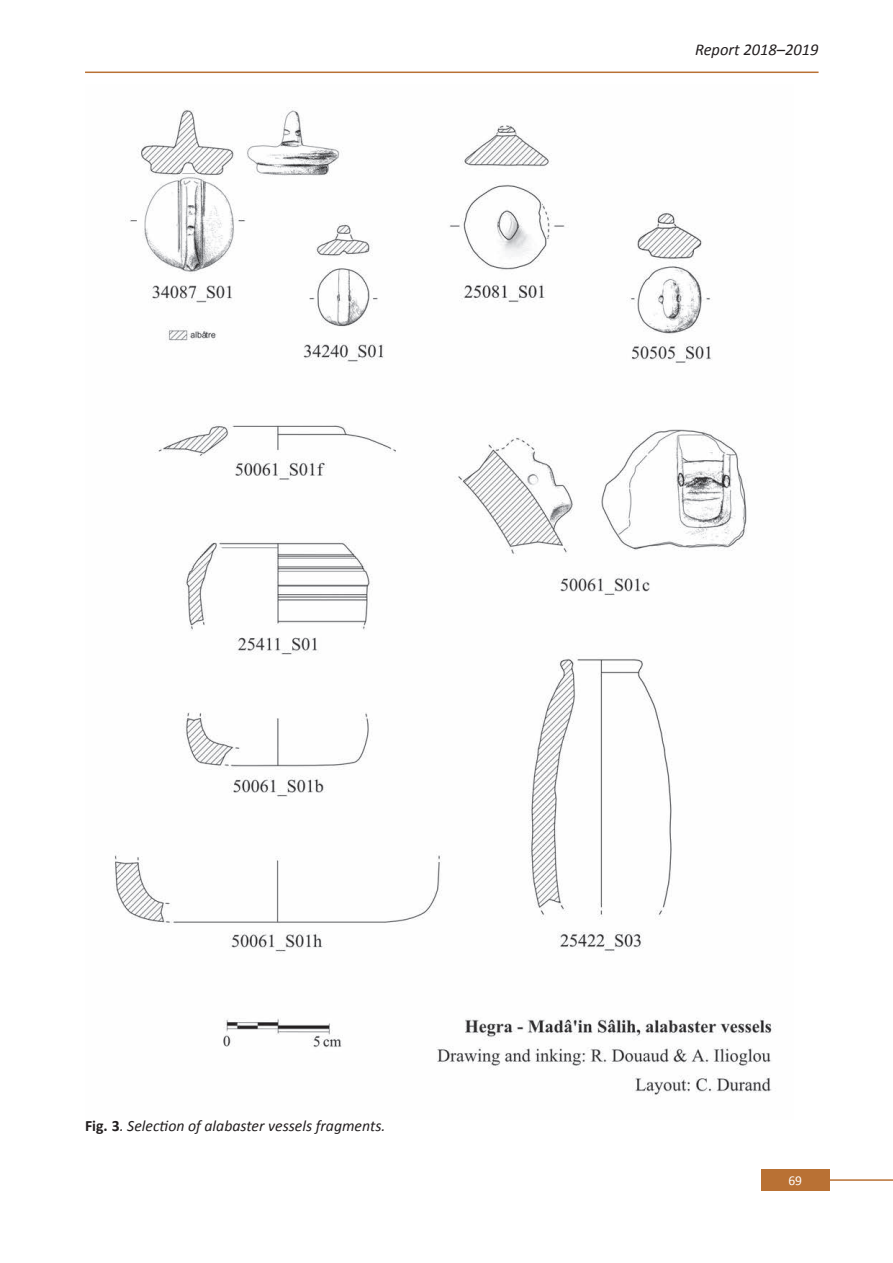
<style>
.page{position:relative;width:893px;height:1263px;background:#fff}
.page>*{position:absolute;margin:0;border:0;box-sizing:border-box;transform-origin:0 0}
.t1{font:italic 16.5px "Calibri";color:#231f20}
.t2{font:italic 15.75px "Calibri";color:#231f20}
.t3{font:13.5px "Calibri";color:#fff}
.s1{font-weight:700;font-style:normal}
</style>
<div class="page">
<hr style="left:85px;top:72px;width:734px;height:1px;background:#b97134">
<div style="left:761px;top:1169px;width:68px;height:22px;background:#b97134"></div>
<hr style="left:829px;top:1179px;width:64px;height:2px;background:#b97134">
<img style="left:114px;top:107px;width:660px;height:989px">
<p class="t1" style="left:695px;top:38px;width:125px">Report 2018–2019</p>
<p class="t2" style="left:85px;top:1115px;width:302px"><span class="s1">Fig. 3</span>. Selection of alabaster vessels fragments.</p>
<p class="t3" style="left:788px;top:1172px;width:15px">69</p>
</div>
